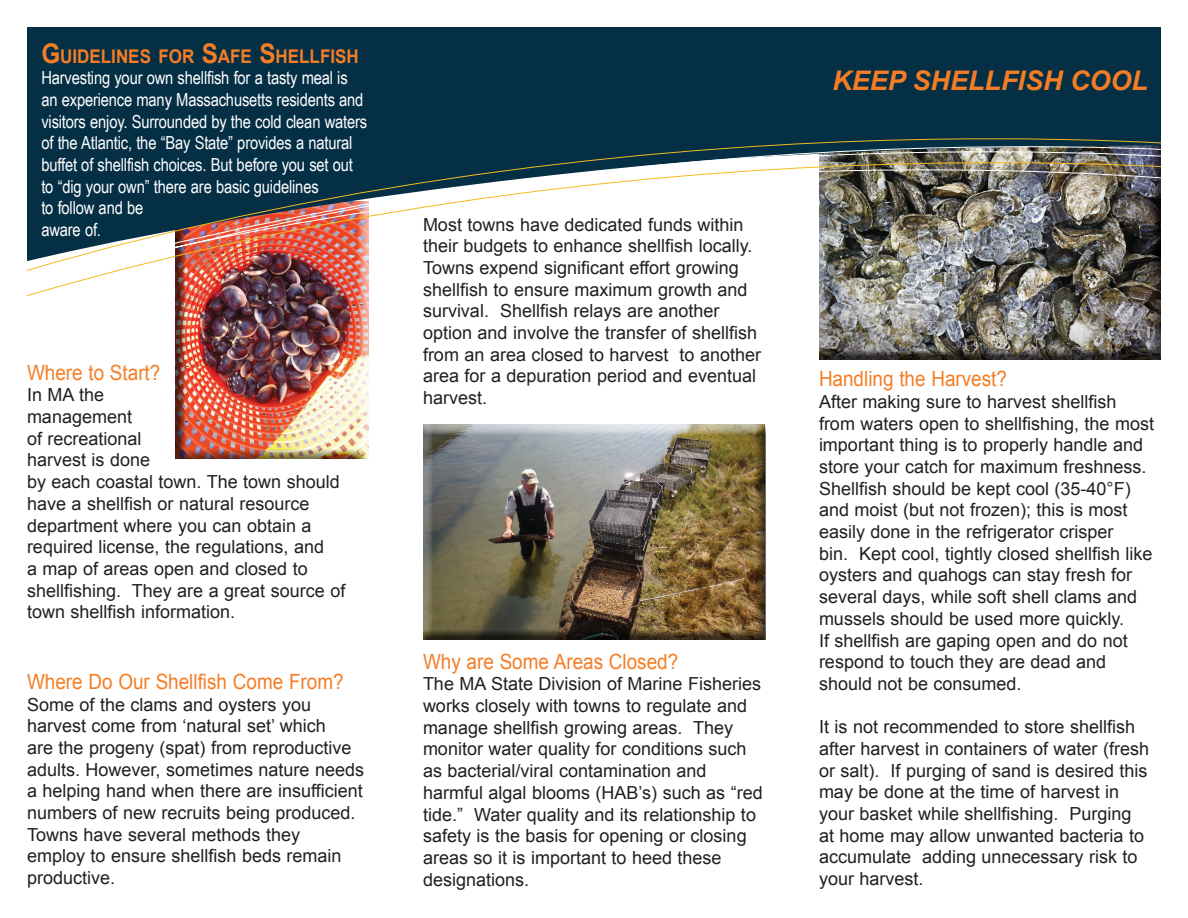
<style>
.page{position:relative;width:1188px;height:918px;background:#fff}
.page>*{position:absolute;margin:0;border:0;box-sizing:border-box;transform-origin:0 0}
.t1{font:italic 700 27px "Arial";color:#f47d25}
.t2{font:21px "Arial";color:#f47d25;scale:.9 1}
.t3{font:700 18.9px "Arial";color:#f47d25;scale:.9 1}
.t4{font:18px/21.8px "Arial";color:#231f20}
.t5{font:18px/21.8px "Arial Narrow";letter-spacing:-.01em;color:#fff}
.s1{font-size:27px}
</style>
<div class="page">
<div style="left:818px;top:107px;width:345px;height:254px;background:#231f20;opacity:.75"></div>
<div style="left:174px;top:200px;width:195px;height:259px;background:#231f20;opacity:.75"></div>
<svg style="left:27px;top:27px;width:1134px;height:284px;background:#12394d"></svg>
<div style="left:422px;top:424px;width:344px;height:218px;background:#231f20;opacity:.75"></div>
<img style="left:27px;top:129px;width:1134px;height:174px">
<p class="t3" style="left:41px;top:43px;width:354px"><span class="s1">G</span>UIDELINES FOR <span class="s1">S</span>AFE <span class="s1">S</span>HELLFISH</p>
<p class="t5" style="left:41px;top:66px;width:327px">Harvesting your own shellfish for a tasty meal is an experience many Massachusetts residents and visitors enjoy. Surrounded by the cold clean waters of the Atlantic, the “Bay State” provides a natural buffet of shellfish choices. But before you set out to “dig your own” there are basic guidelines<br>to follow and be<br>aware of.</p>
<h1 class="t1" style="left:832px;top:63px;width:317px">KEEP SHELLFISH COOL</h1>
<p class="t4" style="left:423px;top:214px;width:340px">Most towns have dedicated funds within their budgets to enhance shellfish locally.<br>Towns expend significant effort growing shellfish to ensure maximum growth and survival. Shellfish relays are another option and involve the transfer of shellfish from an area closed to harvest to another area for a depuration period and eventual harvest.</p>
<p class="t2" style="left:27px;top:359px;width:150px">Where to Start?</p>
<p class="t4" style="left:27px;top:384px;width:320px">In MA the<br>management<br>of recreational<br>harvest is done<br>by each coastal town. The town should have a shellfish or natural resource department where you can obtain a required license, the regulations, and<br>a map of areas open and closed to shellfishing. They are a great source of town shellfish information.</p>
<p class="t2" style="left:819px;top:365px;width:210px">Handling the Harvest?</p>
<p class="t4" style="left:819px;top:391px;width:337px">After making sure to harvest shellfish from waters open to shellfishing, the most important thing is to properly handle and store your catch for maximum freshness.<br>Shellfish should be kept cool (35-40°F) and moist (but not frozen); this is most easily done in the refrigerator crisper<br>bin. Kept cool, tightly closed shellfish like oysters and quahogs can stay fresh for several days, while soft shell clams and mussels should be used more quickly.<br>If shellfish are gaping open and do not respond to touch they are dead and should not be consumed.</p>
<p class="t4" style="left:819px;top:716px;width:332px">It is not recommended to store shellfish after harvest in containers of water (fresh or salt). If purging of sand is desired this may be done at the time of harvest in your basket while shellfishing. Purging at home may allow unwanted bacteria to accumulate adding unnecessary risk to your harvest.</p>
<p class="t2" style="left:423px;top:648px;width:285px">Why are Some Areas Closed?</p>
<p class="t4" style="left:423px;top:673px;width:341px">The MA State Division of Marine Fisheries works closely with towns to regulate and manage shellfish growing areas. They monitor water quality for conditions such as bacterial/viral contamination and harmful algal blooms (HAB’s) such as “red tide.” Water quality and its relationship to safety is the basis for opening or closing areas so it is important to heed these designations.</p>
<p class="t2" style="left:27px;top:668px;width:353px">Where Do Our Shellfish Come From?</p>
<p class="t4" style="left:27px;top:694px;width:339px">Some of the clams and oysters you harvest come from ‘natural set’ which<br>are the progeny (spat) from reproductive adults. However, sometimes nature needs a helping hand when there are insufficient numbers of new recruits being produced.<br>Towns have several methods they<br>employ to ensure shellfish beds remain productive.</p>
</div>
